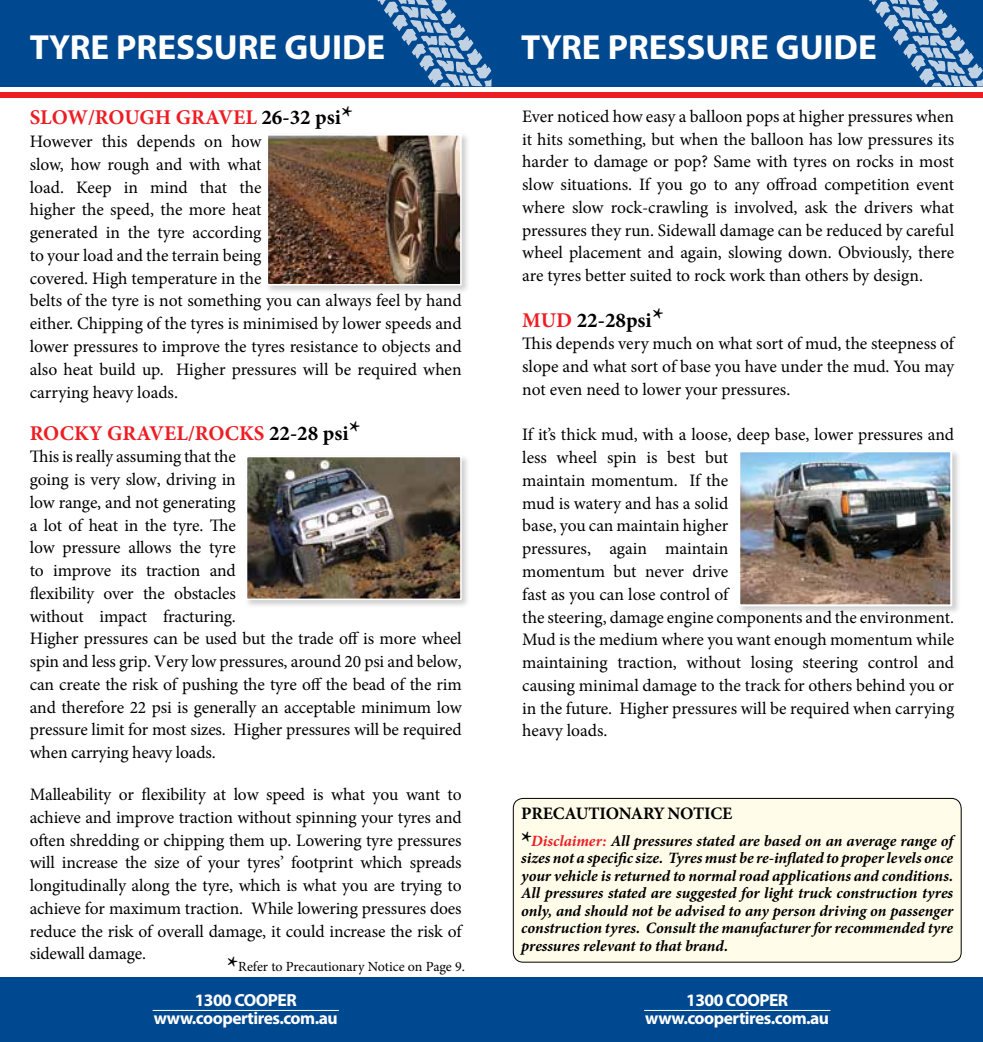
<style>
.page{position:relative;width:983px;height:1042px;background:#fff}
.page>*{position:absolute;margin:0;border:0;box-sizing:border-box;transform-origin:0 0}
.t1{font:700 35px "Myriad Pro";color:#fff}
.t2{font:700 28.18px "Minion Pro";color:#000}
.t3{font:700 27.47px "Minion Pro";color:#000}
.t4{font:700 21px "Minion Pro";color:#ed1d24}
.t5{font:700 21px "Minion Pro";color:#000}
.t6{font:17.5px/22.8px "Minion Pro";letter-spacing:-.01em;color:#000}
.t7{font:700 17.5px "Myriad Pro";letter-spacing:-.03em;color:#fff}
.t8{font:700 17.5px "Minion Pro";letter-spacing:-.015em;color:#000}
.t9{font:italic 700 15.75px/17.5px "Minion Pro";letter-spacing:-.005em;color:#000;text-align:justify}
.t10{font:14px "Minion Pro";letter-spacing:-.005em;color:#000}
.s1{color:#000}
.s2{font-weight:700;font-size:27.47px}
.s3{color:#ed1d24}
</style>
<div class="page">
<div style="left:0;top:0;width:982px;height:86px;background:#004990"></div>
<div style="left:0;top:92px;width:982px;height:5px;background:#ed1d24"></div>
<div style="left:0;top:977px;width:982px;height:65px;background:#004990"></div>
<hr style="left:153px;top:1010px;width:186px;height:1px;background:#fff">
<hr style="left:644px;top:1010px;width:186px;height:1px;background:#fff">
<svg style="left:377px;top:0;width:114px;height:86px"></svg>
<svg style="left:869px;top:0;width:113px;height:86px"></svg>
<div style="left:244px;top:454px;width:226px;height:155px;background:#000;opacity:.2"></div>
<img style="left:249px;top:459px;width:209px;height:138px">
<div style="left:246px;top:456px;width:215px;height:144px;border:2px solid #fff"></div>
<div style="left:264px;top:132px;width:206px;height:163px;background:#000;opacity:.2"></div>
<img style="left:269px;top:137px;width:189px;height:146px">
<div style="left:266px;top:134px;width:195px;height:152px;border:2px solid #fff"></div>
<div style="left:513px;top:798px;width:447px;height:164px;background:#fffde9;border-radius:10px"></div>
<div style="left:512px;top:798px;width:449px;height:164px;border:1px solid #000;border-radius:10px"></div>
<div style="left:736px;top:448px;width:225px;height:167px;background:#000;opacity:.2"></div>
<img style="left:741px;top:453px;width:208px;height:150px">
<div style="left:738px;top:450px;width:214px;height:156px;border:2px solid #fff"></div>
<h1 class="t1" style="left:30px;top:24px;width:357px">TYRE PRESSURE GUIDE</h1>
<h1 class="t1" style="left:521px;top:24px;width:357px">TYRE PRESSURE GUIDE</h1>
<h2 class="t2" style="left:341px;top:96px;width:13px">*</h2>
<p class="t4" style="left:30px;top:103px;width:312px">SLOW/ROUGH GRAVEL <span class="s1">26-32 psi</span></p>
<p class="t6" style="left:30px;top:130px;width:433px">However this depends on how<br>slow, how rough and with what<br>load. Keep in mind that the<br>higher the speed, the more heat<br>generated in the tyre according<br>to your load and the terrain being<br>covered. High temperature in the<br>belts of the tyre is not something you can always feel by hand either. Chipping of the tyres is minimised by lower speeds and lower pressures to improve the tyres resistance to objects and also heat build up. Higher pressures will be required when carrying heavy loads.</p>
<p class="t4" style="left:30px;top:418px;width:320px">ROCKY GRAVEL/ROCKS <span class="s1">22-28 psi</span></p>
<p class="t6" style="left:30px;top:445px;width:433px">This is really assuming that the<br>going is very slow, driving in<br>low range, and not generating<br>a lot of heat in the tyre. The<br>low pressure allows the tyre<br>to improve its traction and<br>flexibility over the obstacles<br>without impact fracturing.<br>Higher pressures can be used but the trade off is more wheel spin and less grip. Very low pressures, around 20 psi and below, can create the risk of pushing the tyre off the bead of the rim and therefore 22 psi is generally an acceptable minimum low pressure limit for most sizes. Higher pressures will be required when carrying heavy loads.</p>
<p class="t6" style="left:30px;top:783px;width:433px;text-align:justify">Malleability or flexibility at low speed is what you want to achieve and improve traction without spinning your tyres and often shredding or chipping them up. Lowering tyre pressures will increase the size of your tyres’ footprint which spreads longitudinally along the tyre, which is what you are trying to achieve for maximum traction. While lowering pressures does reduce the risk of overall damage, it could increase the risk of sidewall damage.</p>
<h2 class="t2" style="left:349px;top:411px;width:13px">*</h2>
<p class="t10" style="left:227px;top:957px;width:239px"><span class="s2">*</span>Refer to Precautionary Notice on Page 9.</p>
<p class="t6" style="left:522px;top:105px;width:433px;text-align:justify">Ever noticed how easy a balloon pops at higher pressures when it hits something, but when the balloon has low pressures its harder to damage or pop? Same with tyres on rocks in most slow situations. If you go to any offroad competition event where slow rock-crawling is involved, ask the drivers what pressures they run. Sidewall damage can be reduced by careful wheel placement and again, slowing down. Obviously, there are tyres better suited to rock work than others by design.</p>
<p class="t5" style="left:522px;top:305px;width:131px"><span class="s3">MUD</span> 22-28psi</p>
<p class="t6" style="left:522px;top:332px;width:433px;text-align:justify">This depends very much on what sort of mud, the steepness of slope and what sort of base you have under the mud. You may not even need to lower your pressures.</p>
<p class="t6" style="left:522px;top:423px;width:433px">If it’s thick mud, with a loose, deep base, lower pressures and less wheel spin is best but<br>maintain momentum. If the<br>mud is watery and has a solid<br>base, you can maintain higher<br>pressures, again maintain<br>momentum but never drive<br>fast as you can lose control of<br>the steering, damage engine components and the environment.<br>Mud is the medium where you want enough momentum while maintaining traction, without losing steering control and causing minimal damage to the track for others behind you or in the future. Higher pressures will be required when carrying heavy loads.</p>
<h2 class="t2" style="left:652px;top:298px;width:13px">*</h2>
<p class="t8" style="left:521px;top:801px;width:212px">PRECAUTIONARY NOTICE</p>
<h3 class="t3" style="left:521px;top:822px;width:13px">*</h3>
<p class="t9" style="left:521px;top:832px;width:433px;text-indent:10px"><span class="s3">Disclaimer:</span> All pressures stated are based on an average range of sizes not a specific size. Tyres must be re-inflated to proper levels once your vehicle is returned to normal road applications and conditions.<br>All pressures stated are suggested for light truck construction tyres only, and should not be advised to any person driving on passenger construction tyres. Consult the manufacturer for recommended tyre pressures relevant to that brand.</p>
<p class="t7" style="left:195px;top:988px;width:104px">1300 COOPER</p>
<p class="t7" style="left:686px;top:988px;width:104px">1300 COOPER</p>
<p class="t7" style="left:154px;top:1006px;width:185px">www.coopertires.com.au</p>
<p class="t7" style="left:645px;top:1006px;width:185px">www.coopertires.com.au</p>
</div>
